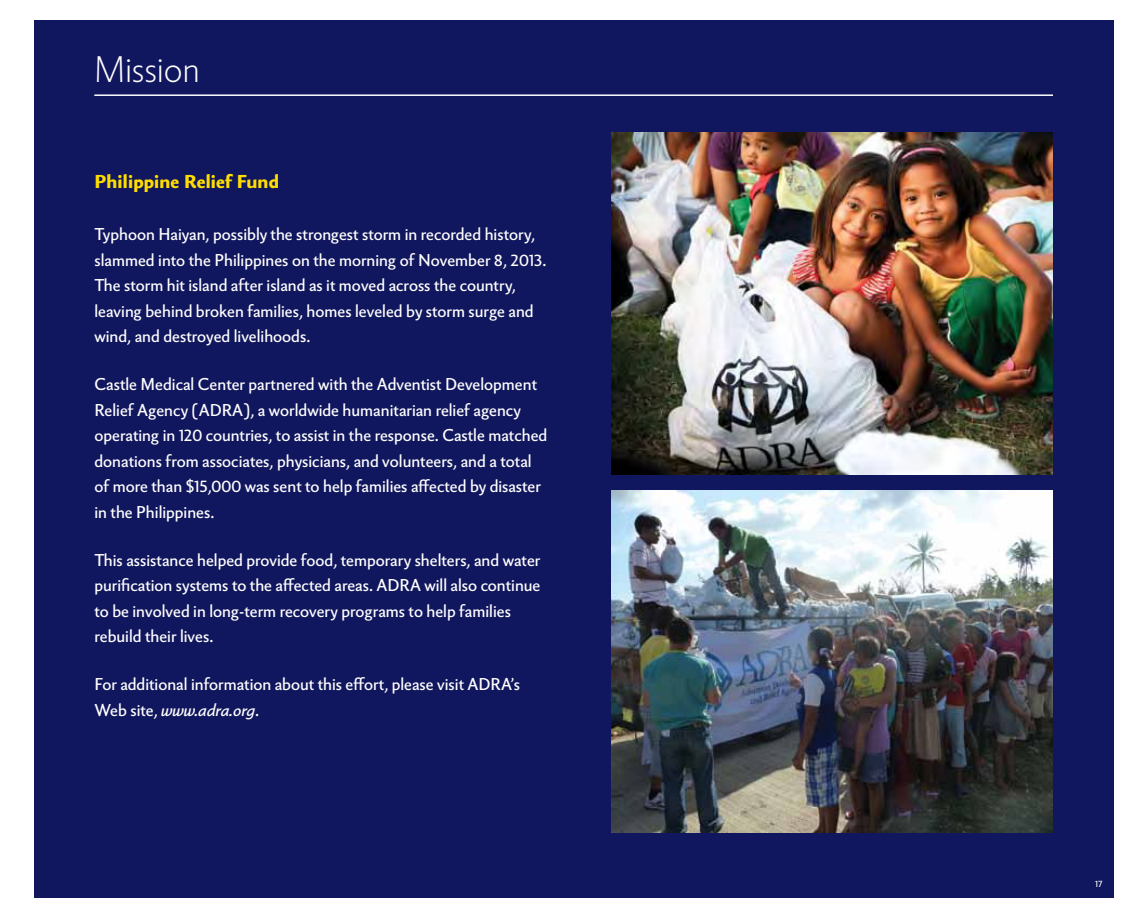
<style>
.page{position:relative;width:1134px;height:918px;background:#fff}
.page>*{position:absolute;margin:0;border:0;box-sizing:border-box;transform-origin:0 0}
.t1{font:300 36px "Berling Nova Sans Pro";letter-spacing:.01em;color:#fff}
.t2{font:800 18px "Berling Nova Sans Pro";letter-spacing:.01em;color:#fd0}
.t3{font:16.5px/25.5px "Berling Nova Sans Pro";color:#fff}
.t4{font:9px "Berling Nova Sans Pro";color:#fff}
.s1{font-style:italic}
</style>
<div class="page">
<div style="left:34px;top:20px;width:1080px;height:878px;background:#11175e"></div>
<img style="left:611px;top:490px;width:442px;height:342px">
<img style="left:611px;top:133px;width:442px;height:342px">
<hr style="left:94px;top:95px;width:959px;height:1px;background:#fff">
<h1 class="t1" style="left:94px;top:43px;width:107px">Mission</h1>
<p class="t2" style="left:94px;top:169px;width:186px">Philippine Relief Fund</p>
<p class="t3" style="left:94px;top:221px;width:453px">Typhoon Haiyan, possibly the strongest storm in recorded history, slammed into the Philippines on the morning of November 8, 2013.<br>The storm hit island after island as it moved across the country, leaving behind broken families, homes leveled by storm surge and wind, and destroyed livelihoods.</p>
<p class="t3" style="left:94px;top:371px;width:454px">Castle Medical Center partnered with the Adventist Development Relief Agency (ADRA), a worldwide humanitarian relief agency operating in 120 countries, to assist in the response. Castle matched donations from associates, physicians, and volunteers, and a total of more than $15,000 was sent to help families affected by disaster in the Philippines.</p>
<p class="t3" style="left:94px;top:546px;width:448px">This assistance helped provide food, temporary shelters, and water purification systems to the affected areas. ADRA will also continue to be involved in long-term recovery programs to help families rebuild their lives.</p>
<p class="t3" style="left:94px;top:671px;width:427px">For additional information about this effort, please visit ADRA’s<br>Web site, <span class="s1">www.adra.org</span>.</p>
<p class="t4" style="left:1095px;top:877px;width:9px">17</p>
</div>
